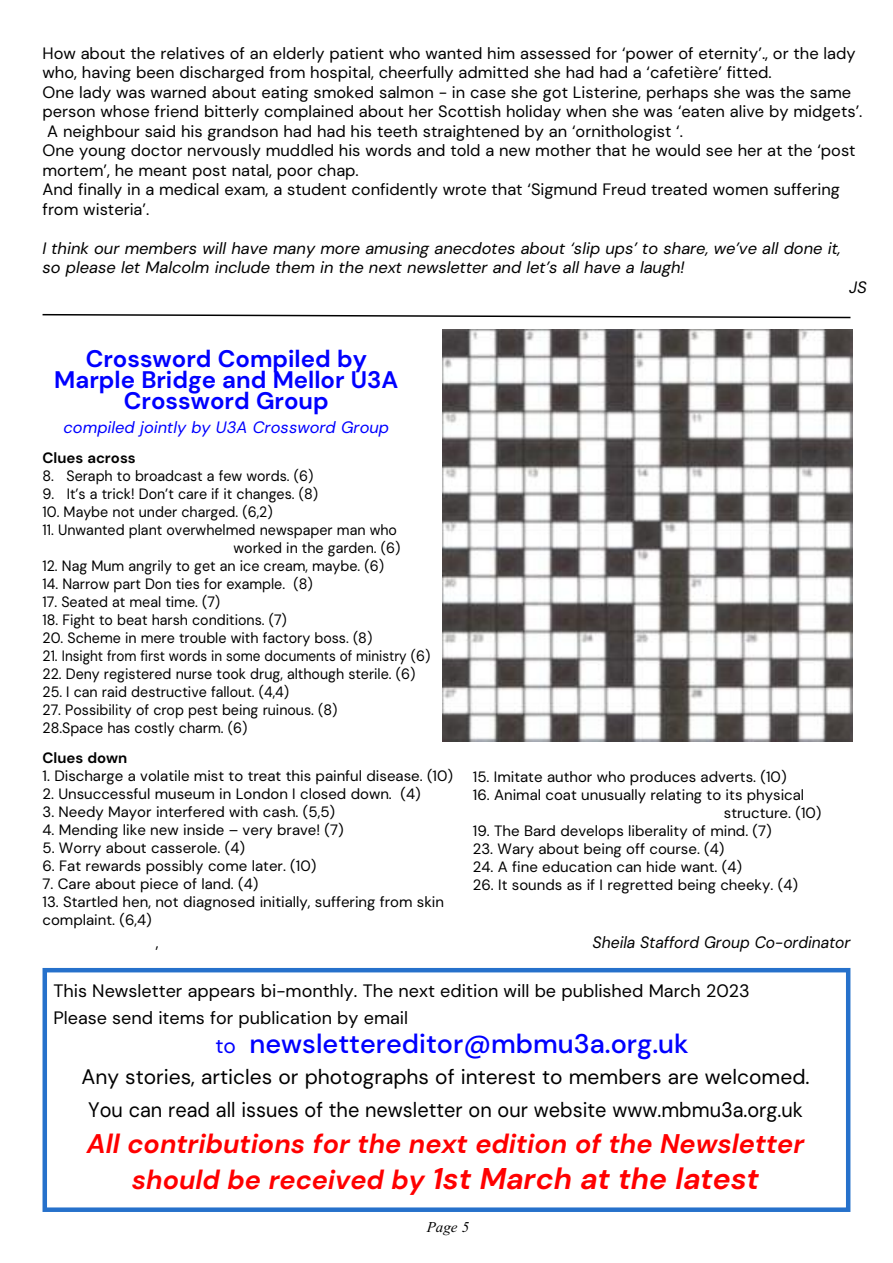
<style>
.page{position:relative;width:893px;height:1263px;background:#fff}
.page>*{position:absolute;margin:0;border:0;box-sizing:border-box;transform-origin:0 0}
.t1{font:italic 700 30px "DM Sans";color:#f00}
.t2{font:italic 700 27px "DM Sans";color:#f00}
.t3{font:500 27px "DM Sans";color:#00f}
.t4{font:700 24px/21px "DM Sans";color:#00f;text-align:center}
.t5{font:21px/33px "DM Sans";color:#000;text-align:center}
.t6{font:18px/27px "DM Sans";color:#000}
.t7{font:16.5px/19.5px "DM Sans";color:#000}
.t8{font:italic 16.5px/19.5px "DM Sans";color:#000}
.t9{font:italic 16.5px "DM Sans";color:#00f}
.t10{font:italic 16.5px "DM Sans";color:#000;scale:.95 1}
.t11{font:16.5px "DM Sans";color:#000;scale:.95 1}
.t12{font:15px/18px "DM Sans";color:#000}
.t13{font:15px/18px "DM Sans";color:#000;text-align:right;scale:.95 1}
.t14{font:700 15px "DM Sans";color:#000}
.t15{font:italic 15px "Times New Roman";color:#000}
.s1{font-weight:400;font-size:21px}
.s2{font-size:27px}
</style>
<div class="page">
<div style="left:43px;top:968px;width:807px;height:244px;border:4px solid #2671cb"></div>
<svg style="left:42px;top:313px;width:809px;height:6px"></svg>
<img style="left:442px;top:329px;width:411px;height:412px">
<p class="t7" style="left:43px;top:43px;width:821px">How about the relatives of an elderly patient who wanted him assessed for ‘power of eternity’., or the lady who, having been discharged from hospital, cheerfully admitted she had had a ‘cafetière’ fitted.<br>One lady was warned about eating smoked salmon - in case she got Listerine, perhaps she was the same person whose friend bitterly complained about her Scottish holiday when she was ‘eaten alive by midgets’.<br>A neighbour said his grandson had had his teeth straightened by an ‘ornithologist ‘.<br>One young doctor nervously muddled his words and told a new mother that he would see her at the ‘post mortem’, he meant post natal, poor chap.<br>And finally in a medical exam, a student confidently wrote that ‘Sigmund Freud treated women suffering from wisteria’.</p>
<p class="t8" style="left:43px;top:238px;width:800px">I think our members will have many more amusing anecdotes about ‘slip ups’ to share, we’ve all done it, so please let Malcolm include them in the next newsletter and let’s all have a laugh!</p>
<p class="t8" style="left:849px;top:277px;width:19px">JS</p>
<h3 class="t4" style="left:54px;top:348px;width:346px">Crossword Compiled by<br>Marple Bridge and Mellor U3A<br>Crossword Group</h3>
<p class="t9" style="left:64px;top:417px;width:327px">compiled jointly by U3A Crossword Group</p>
<p class="t14" style="left:43px;top:448px;width:95px">Clues across</p>
<p class="t13" style="left:43px;top:466px;width:287px">8. Seraph to broadcast a few words. (6)</p>
<p class="t13" style="left:43px;top:484px;width:292px">9. It’s a trick! Don’t care if it changes. (8)</p>
<p class="t13" style="left:43px;top:502px;width:244px">10. Maybe not under charged. (6,2)</p>
<p class="t13" style="left:43px;top:520px;width:378px">11. Unwanted plant overwhelmed newspaper man who worked in the garden. (6)</p>
<p class="t13" style="left:43px;top:556px;width:361px">12. Nag Mum angrily to get an ice cream, maybe. (6)</p>
<p class="t13" style="left:43px;top:574px;width:286px">14. Narrow part Don ties for example. (8)</p>
<p class="t13" style="left:43px;top:592px;width:189px">17. Seated at meal time. (7)</p>
<p class="t13" style="left:43px;top:610px;width:259px">18. Fight to beat harsh conditions. (7)</p>
<p class="t13" style="left:43px;top:628px;width:349px">20. Scheme in mere trouble with factory boss. (8)</p>
<p class="t13" style="left:43px;top:646px;width:410px">21. Insight from first words in some documents of ministry (6)</p>
<p class="t13" style="left:43px;top:664px;width:394px">22. Deny registered nurse took drug, although sterile. (6)</p>
<p class="t13" style="left:43px;top:682px;width:261px">25. I can raid destructive fallout. (4,4)</p>
<p class="t13" style="left:43px;top:700px;width:312px;text-align:left">27. Possibility of crop pest being ruinous. (8)<br>28.Space has costly charm. (6)</p>
<p class="t14" style="left:43px;top:749px;width:86px">Clues down</p>
<p class="t12" style="left:43px;top:767px;width:412px">1. Discharge a volatile mist to treat this painful disease. (10)</p>
<p class="t12" style="left:43px;top:785px;width:380px">2. Unsuccessful museum in London I closed down. (4)</p>
<p class="t12" style="left:43px;top:803px;width:294px">3. Needy Mayor interfered with cash. (5,5)</p>
<p class="t12" style="left:43px;top:821px;width:303px">4. Mending like new inside – very brave! (7)</p>
<p class="t12" style="left:43px;top:839px;width:204px">5. Worry about casserole. (4)</p>
<p class="t12" style="left:43px;top:857px;width:275px">6. Fat rewards possibly come later. (10)</p>
<p class="t12" style="left:43px;top:875px;width:217px">7. Care about piece of land. (4)</p>
<p class="t12" style="left:43px;top:893px;width:403px">13. Startled hen, not diagnosed initially, suffering from skin complaint. (6,4)</p>
<p class="t11" style="left:156px;top:932px;width:4px">,</p>
<p class="t10" style="left:592px;top:932px;width:273px">Sheila Stafford Group Co-ordinator</p>
<p class="t12" style="left:473px;top:767px;width:315px">15. Imitate author who produces adverts. (10)</p>
<p class="t12" style="left:724px;top:785px;width:99px;text-indent:-251px">16. Animal coat unusually relating to its physical structure. (10)</p>
<p class="t12" style="left:473px;top:821px;width:300px">19. The Bard develops liberality of mind. (7)</p>
<p class="t12" style="left:473px;top:839px;width:253px">23. Wary about being off course. (4)</p>
<p class="t12" style="left:473px;top:857px;width:271px">24. A fine education can hide want. (4)</p>
<p class="t12" style="left:473px;top:875px;width:327px">26. It sounds as if I regretted being cheeky. (4)</p>
<p class="t6" style="left:53px;top:977px;width:698px">This Newsletter appears bi-monthly. The next edition will be published March 2023<br>Please send items for publication by email</p>
<h2 class="t3" style="left:215px;top:1027px;width:475px"><span class="s1">to</span> newslettereditor@mbmu3a.org.uk</h2>
<p class="t5" style="left:81px;top:1060px;width:730px">Any stories, articles or photographs of interest to members are welcomed.<br>You can read all issues of the newsletter on our website www.mbmu3a.org.uk</p>
<h2 class="t2" style="left:87px;top:1127px;width:719px">All contributions for the next edition of the Newsletter</h2>
<h1 class="t1" style="left:132px;top:1160px;width:629px"><span class="s2">should be received by</span> 1st March at the latest</h1>
<p class="t15" style="left:427px;top:1218px;width:44px">Page 5</p>
</div>
